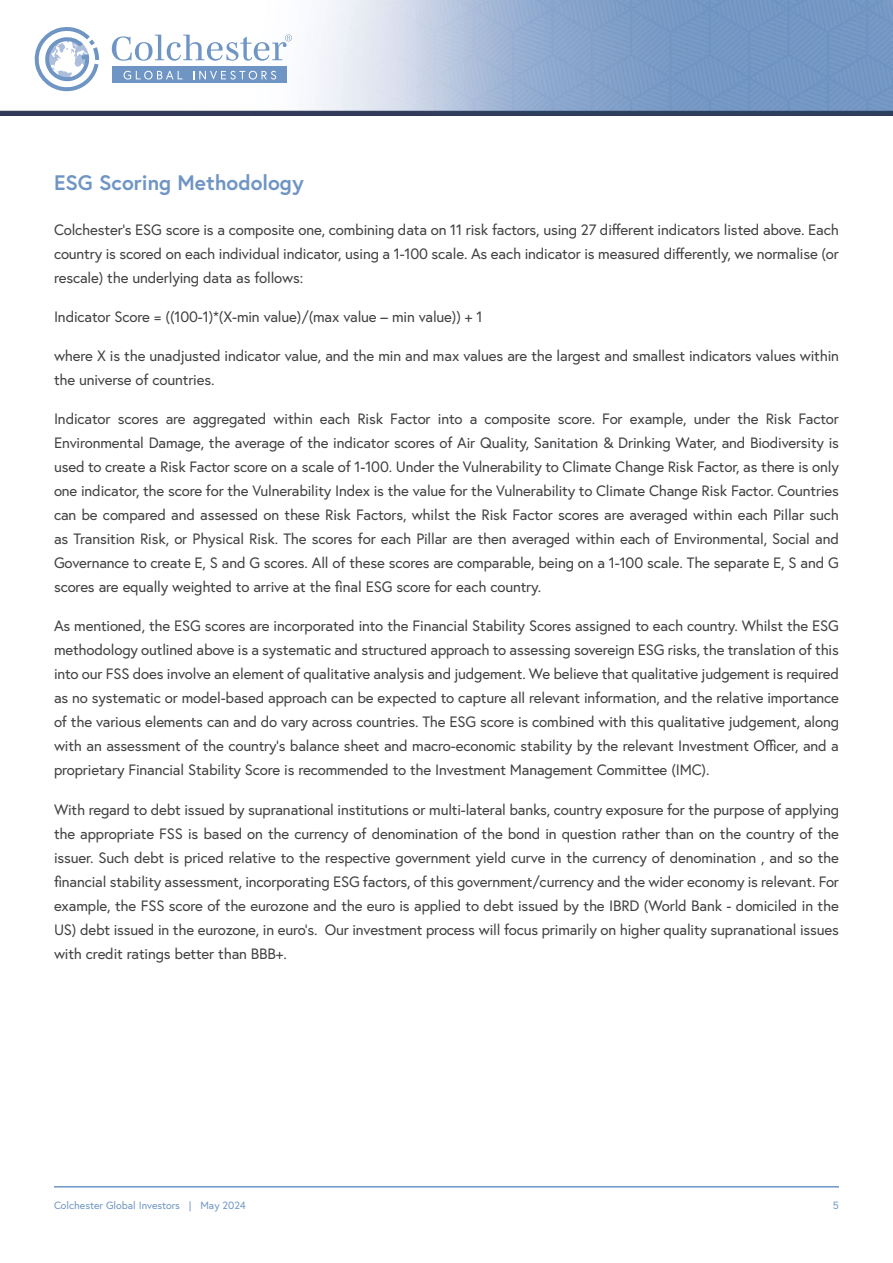
<style>
.page{position:relative;width:893px;height:1263px;background:#fff}
.page>*{position:absolute;margin:0;border:0;box-sizing:border-box;transform-origin:0 0}
.t1{font:700 21px "Europa";color:#6f95c5}
.t2{font:15px/24px "Europa";letter-spacing:-.01em;color:#414042;text-align:justify}
.t3{font:10.5px "Europa";color:#6f95c5}
</style>
<div class="page">
<hr style="left:54px;top:1186px;width:785px;height:1px;background:#6f95c5">
<img style="left:0;top:0;width:893px;height:115px">
<div style="left:112px;top:67px;width:175px;height:16px;background:#6f95c5"></div>
<svg style="left:35px;top:27px;width:64px;height:64px"></svg>
<svg style="left:124px;top:71px;width:58px;height:9px"></svg>
<svg style="left:193px;top:71px;width:83px;height:9px"></svg>
<svg style="left:112px;top:34px;width:180px;height:27px"></svg>
<h1 class="t1" style="left:54px;top:168px;width:251px">ESG Scoring Methodology</h1>
<p class="t2" style="left:54px;top:218px;width:786px">Colchester’s ESG score is a composite one, combining data on 11 risk factors, using 27 different indicators listed above. Each country is scored on each individual indicator, using a 1-100 scale. As each indicator is measured differently, we normalise (or rescale) the underlying data as follows:</p>
<p class="t2" style="left:54px;top:305px;width:430px">Indicator Score = ((100-1)*(X-min value)/(max value – min value)) + 1</p>
<p class="t2" style="left:54px;top:344px;width:786px">where X is the unadjusted indicator value, and the min and max values are the largest and smallest indicators values within the universe of countries.</p>
<p class="t2" style="left:54px;top:406px;width:786px">Indicator scores are aggregated within each Risk Factor into a composite score. For example, under the Risk Factor Environmental Damage, the average of the indicator scores of Air Quality, Sanitation &amp; Drinking Water, and Biodiversity is used to create a Risk Factor score on a scale of 1-100. Under the Vulnerability to Climate Change Risk Factor, as there is only one indicator, the score for the Vulnerability Index is the value for the Vulnerability to Climate Change Risk Factor. Countries can be compared and assessed on these Risk Factors, whilst the Risk Factor scores are averaged within each Pillar such as Transition Risk, or Physical Risk. The scores for each Pillar are then averaged within each of Environmental, Social and Governance to create E, S and G scores. All of these scores are comparable, being on a 1-100 scale. The separate E, S and G scores are equally weighted to arrive at the final ESG score for each country.</p>
<p class="t2" style="left:54px;top:613px;width:786px">As mentioned, the ESG scores are incorporated into the Financial Stability Scores assigned to each country. Whilst the ESG methodology outlined above is a systematic and structured approach to assessing sovereign ESG risks, the translation of this into our FSS does involve an element of qualitative analysis and judgement. We believe that qualitative judgement is required as no systematic or model-based approach can be expected to capture all relevant information, and the relative importance of the various elements can and do vary across countries. The ESG score is combined with this qualitative judgement, along with an assessment of the country’s balance sheet and macro-economic stability by the relevant Investment Officer, and a proprietary Financial Stability Score is recommended to the Investment Management Committee (IMC).</p>
<p class="t2" style="left:54px;top:797px;width:787px">With regard to debt issued by supranational institutions or multi-lateral banks, country exposure for the purpose of applying the appropriate FSS is based on the currency of denomination of the bond in question rather than on the country of the issuer. Such debt is priced relative to the respective government yield curve in the currency of denomination , and so the financial stability assessment, incorporating ESG factors, of this government/currency and the wider economy is relevant. For example, the FSS score of the eurozone and the euro is applied to debt issued by the IBRD (World Bank - domiciled in the US) debt issued in the eurozone, in euro’s. Our investment process will focus primarily on higher quality supranational issues with credit ratings better than BBB+.</p>
<p class="t3" style="left:54px;top:1198px;width:193px">Colchester Global Investors | May 2024</p>
<p class="t3" style="left:833px;top:1198px;width:8px">5</p>
</div>
